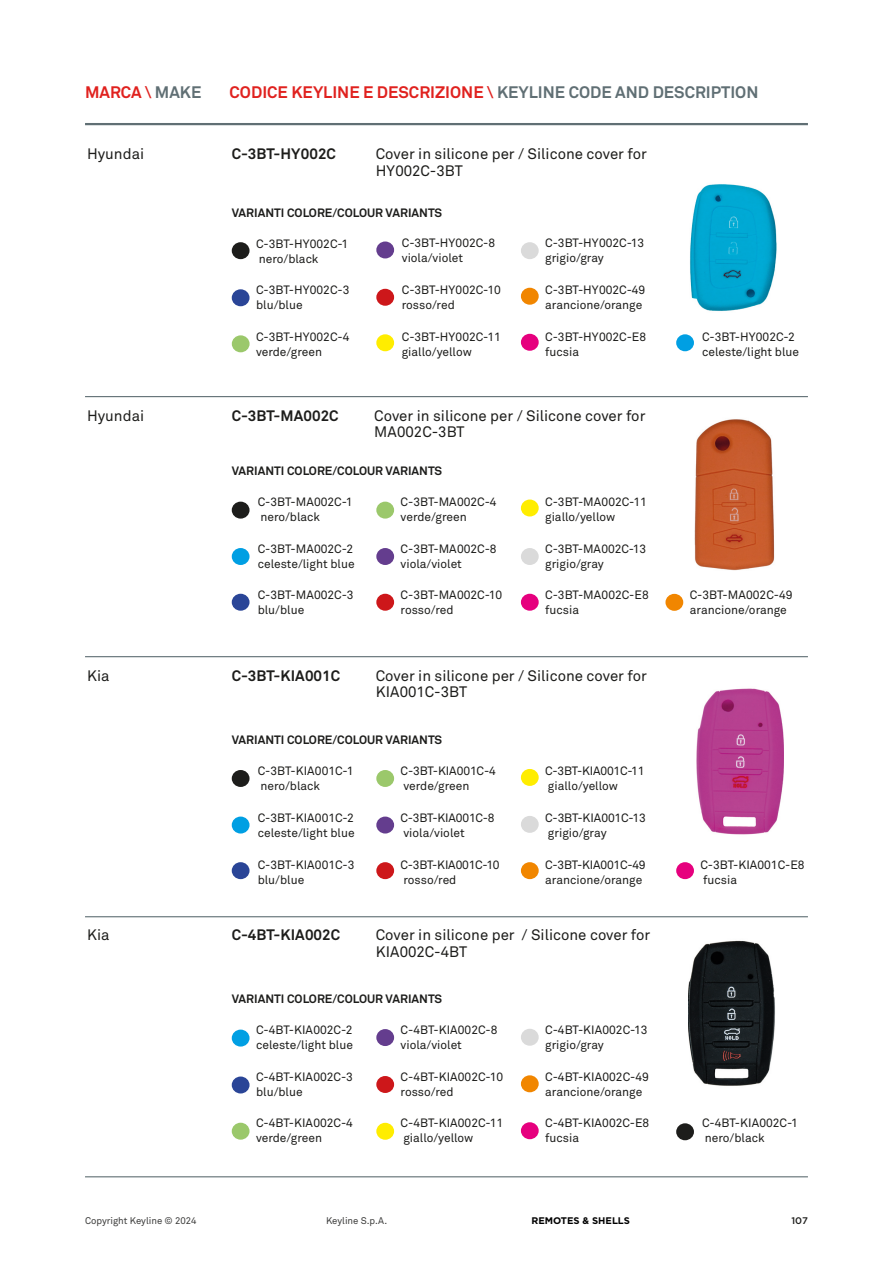
<style>
.page{position:relative;width:893px;height:1263px;background:#fff}
.page>*{position:absolute;margin:0;border:0;box-sizing:border-box;transform-origin:0 0}
.t1{font:700 16.5px "Akkurat Pro";color:#e0211e}
.t2{font:15px/16.5px "Akkurat Pro";color:#1d1d1b}
.t3{font:700 15px "Akkurat Pro";color:#1d1d1b}
.t4{font:12px/15px "Akkurat Pro";color:#1d1d1b}
.t5{font:700 12px "Akkurat Pro";color:#1d1d1b}
.t6{font:12px/15px "Akkurat Pro";letter-spacing:-.02em;color:#1d1d1b}
.t7{font:9.6px "Akkurat Pro";color:#3d3d3c}
.t8{font:700 9.6px "Gotham HTF";color:#000}
.t9{font:500 9.6px "Gotham HTF";color:#1d1d1b}
.s1{color:#606f74}
</style>
<div class="page">
<hr style="left:85px;top:123px;width:723px;height:2px;background:#606f74">
<hr style="left:85px;top:396px;width:723px;height:1px;background:#606f74">
<hr style="left:85px;top:656px;width:723px;height:1px;background:#606f74">
<hr style="left:85px;top:916px;width:723px;height:1px;background:#606f74">
<hr style="left:85px;top:1176px;width:723px;height:1px;background:#606f74">
<img style="left:690px;top:184px;width:87px;height:127px">
<div style="left:232px;top:242px;width:18px;height:17px;background:#1d1d1b;border-radius:50%"></div>
<div style="left:676px;top:334px;width:18px;height:17px;background:#009fe3;border-radius:50%"></div>
<div style="left:232px;top:289px;width:18px;height:17px;background:#2a4597;border-radius:50%"></div>
<div style="left:376px;top:289px;width:18px;height:17px;background:#cd171a;border-radius:50%"></div>
<div style="left:232px;top:335px;width:18px;height:17px;background:#9bc86b;border-radius:50%"></div>
<div style="left:521px;top:242px;width:18px;height:17px;background:#dadada;border-radius:50%"></div>
<div style="left:376px;top:241px;width:18px;height:17px;background:#643d8e;border-radius:50%"></div>
<div style="left:521px;top:334px;width:18px;height:17px;background:#e6007e;border-radius:50%"></div>
<div style="left:521px;top:288px;width:18px;height:17px;background:#f18600;border-radius:50%"></div>
<div style="left:376px;top:334px;width:18px;height:17px;background:#ffed00;border-radius:50%"></div>
<img style="left:694px;top:419px;width:81px;height:152px">
<div style="left:232px;top:548px;width:18px;height:17px;background:#009fe3;border-radius:50%"></div>
<div style="left:521px;top:548px;width:18px;height:17px;background:#dadada;border-radius:50%"></div>
<div style="left:376px;top:548px;width:18px;height:17px;background:#643d8e;border-radius:50%"></div>
<div style="left:232px;top:594px;width:18px;height:17px;background:#2a4597;border-radius:50%"></div>
<div style="left:376px;top:594px;width:18px;height:17px;background:#cd171a;border-radius:50%"></div>
<div style="left:521px;top:594px;width:18px;height:17px;background:#e6007e;border-radius:50%"></div>
<div style="left:665px;top:594px;width:18px;height:17px;background:#f18600;border-radius:50%"></div>
<div style="left:232px;top:502px;width:18px;height:17px;background:#1d1d1b;border-radius:50%"></div>
<div style="left:376px;top:502px;width:18px;height:17px;background:#9bc86b;border-radius:50%"></div>
<div style="left:521px;top:499px;width:18px;height:17px;background:#ffed00;border-radius:50%"></div>
<img style="left:697px;top:688px;width:86px;height:147px">
<div style="left:521px;top:769px;width:18px;height:17px;background:#ffed00;border-radius:50%"></div>
<div style="left:232px;top:770px;width:18px;height:17px;background:#1d1d1b;border-radius:50%"></div>
<div style="left:232px;top:816px;width:18px;height:17px;background:#009fe3;border-radius:50%"></div>
<div style="left:232px;top:862px;width:18px;height:17px;background:#2a4597;border-radius:50%"></div>
<div style="left:376px;top:862px;width:18px;height:17px;background:#cd171a;border-radius:50%"></div>
<div style="left:376px;top:770px;width:18px;height:17px;background:#9bc86b;border-radius:50%"></div>
<div style="left:521px;top:816px;width:18px;height:17px;background:#dadada;border-radius:50%"></div>
<div style="left:376px;top:816px;width:18px;height:17px;background:#643d8e;border-radius:50%"></div>
<div style="left:676px;top:862px;width:18px;height:17px;background:#e6007e;border-radius:50%"></div>
<div style="left:521px;top:862px;width:18px;height:17px;background:#f18600;border-radius:50%"></div>
<img style="left:688px;top:940px;width:87px;height:146px">
<div style="left:676px;top:1123px;width:18px;height:17px;background:#1d1d1b;border-radius:50%"></div>
<div style="left:232px;top:1029px;width:18px;height:17px;background:#009fe3;border-radius:50%"></div>
<div style="left:232px;top:1076px;width:18px;height:17px;background:#2a4597;border-radius:50%"></div>
<div style="left:376px;top:1076px;width:18px;height:17px;background:#cd171a;border-radius:50%"></div>
<div style="left:376px;top:1123px;width:18px;height:17px;background:#ffed00;border-radius:50%"></div>
<div style="left:232px;top:1123px;width:18px;height:17px;background:#9bc86b;border-radius:50%"></div>
<div style="left:521px;top:1029px;width:18px;height:17px;background:#dadada;border-radius:50%"></div>
<div style="left:376px;top:1029px;width:18px;height:17px;background:#643d8e;border-radius:50%"></div>
<div style="left:521px;top:1122px;width:18px;height:17px;background:#e6007e;border-radius:50%"></div>
<div style="left:521px;top:1075px;width:18px;height:17px;background:#f18600;border-radius:50%"></div>
<h1 class="t1" style="left:85px;top:82px;width:118px">MARCA \ <span class="s1">MAKE</span></h1>
<h1 class="t1" style="left:230px;top:82px;width:530px">CODICE KEYLINE E DESCRIZIONE \ <span class="s1">KEYLINE CODE AND DESCRIPTION</span></h1>
<p class="t2" style="left:87px;top:146px;width:58px">Hyundai</p>
<p class="t3" style="left:232px;top:145px;width:106px">C-3BT-HY002C</p>
<p class="t2" style="left:376px;top:146px;width:273px">Cover in silicone per / Silicone cover for<br>HY002C-3BT</p>
<p class="t5" style="left:232px;top:206px;width:212px">VARIANTI COLORE/COLOUR VARIANTS</p>
<p class="t4" style="left:256px;top:236px;width:94px">C-3BT-HY002C-1 nero/black</p>
<p class="t4" style="left:402px;top:236px;width:95px">C-3BT-HY002C-8 viola/violet</p>
<p class="t4" style="left:545px;top:236px;width:100px">C-3BT-HY002C-13 grigio/gray</p>
<p class="t4" style="left:256px;top:283px;width:95px">C-3BT-HY002C-3 blu/blue</p>
<p class="t4" style="left:402px;top:283px;width:100px">C-3BT-HY002C-10 rosso/red</p>
<p class="t4" style="left:256px;top:330px;width:95px">C-3BT-HY002C-4 verde/green</p>
<p class="t4" style="left:402px;top:330px;width:100px">C-3BT-HY002C-11 giallo/yellow</p>
<p class="t4" style="left:545px;top:283px;width:102px">C-3BT-HY002C-49 arancione/orange</p>
<p class="t4" style="left:545px;top:330px;width:102px">C-3BT-HY002C-E8 fucsia</p>
<p class="t2" style="left:87px;top:408px;width:58px">Hyundai</p>
<p class="t3" style="left:232px;top:406px;width:108px">C-3BT-MA002C</p>
<p class="t2" style="left:374px;top:408px;width:273px">Cover in silicone per / Silicone cover for<br>MA002C-3BT</p>
<p class="t5" style="left:232px;top:464px;width:212px">VARIANTI COLORE/COLOUR VARIANTS</p>
<p class="t4" style="left:258px;top:495px;width:96px">C-3BT-MA002C-1 nero/black</p>
<p class="t4" style="left:401px;top:495px;width:98px">C-3BT-MA002C-4 verde/green</p>
<p class="t4" style="left:545px;top:495px;width:103px">C-3BT-MA002C-11 giallo/yellow</p>
<p class="t4" style="left:258px;top:541px;width:98px">C-3BT-MA002C-2 celeste/light blue</p>
<p class="t4" style="left:545px;top:541px;width:103px">C-3BT-MA002C-13 grigio/gray</p>
<p class="t4" style="left:401px;top:541px;width:98px">C-3BT-MA002C-8 viola/violet</p>
<p class="t4" style="left:702px;top:330px;width:98px">C-3BT-HY002C-2 celeste/light blue</p>
<p class="t4" style="left:258px;top:588px;width:98px">C-3BT-MA002C-3 blu/blue</p>
<p class="t4" style="left:401px;top:588px;width:103px">C-3BT-MA002C-10 rosso/red</p>
<p class="t4" style="left:545px;top:588px;width:105px">C-3BT-MA002C-E8 fucsia</p>
<p class="t4" style="left:690px;top:588px;width:104px">C-3BT-MA002C-49 arancione/orange</p>
<p class="t2" style="left:87px;top:668px;width:24px">Kia</p>
<p class="t3" style="left:232px;top:666px;width:110px">C-3BT-KIA001C</p>
<p class="t2" style="left:376px;top:668px;width:273px">Cover in silicone per / Silicone cover for<br>KIA001C-3BT</p>
<p class="t5" style="left:232px;top:733px;width:212px">VARIANTI COLORE/COLOUR VARIANTS</p>
<p class="t4" style="left:258px;top:764px;width:97px">C-3BT-KIA001C-1 nero/black</p>
<p class="t4" style="left:258px;top:810px;width:98px">C-3BT-KIA001C-2 celeste/light blue</p>
<p class="t4" style="left:258px;top:857px;width:98px">C-3BT-KIA001C-3 blu/blue</p>
<p class="t6" style="left:401px;top:857px;width:100px">C-3BT-KIA001C-10 rosso/red</p>
<p class="t4" style="left:401px;top:764px;width:97px">C-3BT-KIA001C-4 verde/green</p>
<p class="t4" style="left:401px;top:810px;width:95px">C-3BT-KIA001C-8 viola/violet</p>
<p class="t4" style="left:545px;top:764px;width:101px">C-3BT-KIA001C-11 giallo/yellow</p>
<p class="t4" style="left:545px;top:810px;width:102px">C-3BT-KIA001C-13 grigio/gray</p>
<p class="t4" style="left:545px;top:857px;width:102px">C-3BT-KIA001C-49 arancione/orange</p>
<p class="t2" style="left:87px;top:927px;width:24px">Kia</p>
<p class="t3" style="left:232px;top:926px;width:110px">C-4BT-KIA002C</p>
<p class="t2" style="left:376px;top:927px;width:276px">Cover in silicone per / Silicone cover for<br>KIA002C-4BT</p>
<p class="t5" style="left:232px;top:991px;width:212px">VARIANTI COLORE/COLOUR VARIANTS</p>
<p class="t4" style="left:256px;top:1022px;width:98px">C-4BT-KIA002C-2 celeste/light blue</p>
<p class="t4" style="left:256px;top:1069px;width:98px">C-4BT-KIA002C-3 blu/blue</p>
<p class="t4" style="left:401px;top:1069px;width:104px">C-4BT-KIA002C-10 rosso/red</p>
<p class="t4" style="left:401px;top:1116px;width:104px">C-4BT-KIA002C-11 giallo/yellow</p>
<p class="t4" style="left:401px;top:1022px;width:98px">C-4BT-KIA002C-8 viola/violet</p>
<p class="t4" style="left:256px;top:1116px;width:98px">C-4BT-KIA002C-4 verde/green</p>
<p class="t4" style="left:545px;top:1022px;width:104px">C-4BT-KIA002C-13 grigio/gray</p>
<p class="t4" style="left:545px;top:1069px;width:105px">C-4BT-KIA002C-49 arancione/orange</p>
<p class="t4" style="left:545px;top:1116px;width:106px">C-4BT-KIA002C-E8 fucsia</p>
<p class="t7" style="left:85px;top:1215px;width:113px">Copyright Keyline © 2024</p>
<p class="t7" style="left:326px;top:1215px;width:63px">Keyline S.p.A.</p>
<p class="t8" style="left:531px;top:1215px;width:100px">REMOTES &amp; SHELLS</p>
<p class="t4" style="left:700px;top:857px;width:106px">C-3BT-KIA001C-E8 fucsia</p>
<p class="t4" style="left:702px;top:1116px;width:97px">C-4BT-KIA002C-1 nero/black</p>
<p class="t9" style="left:791px;top:1215px;width:18px">107</p>
</div>
